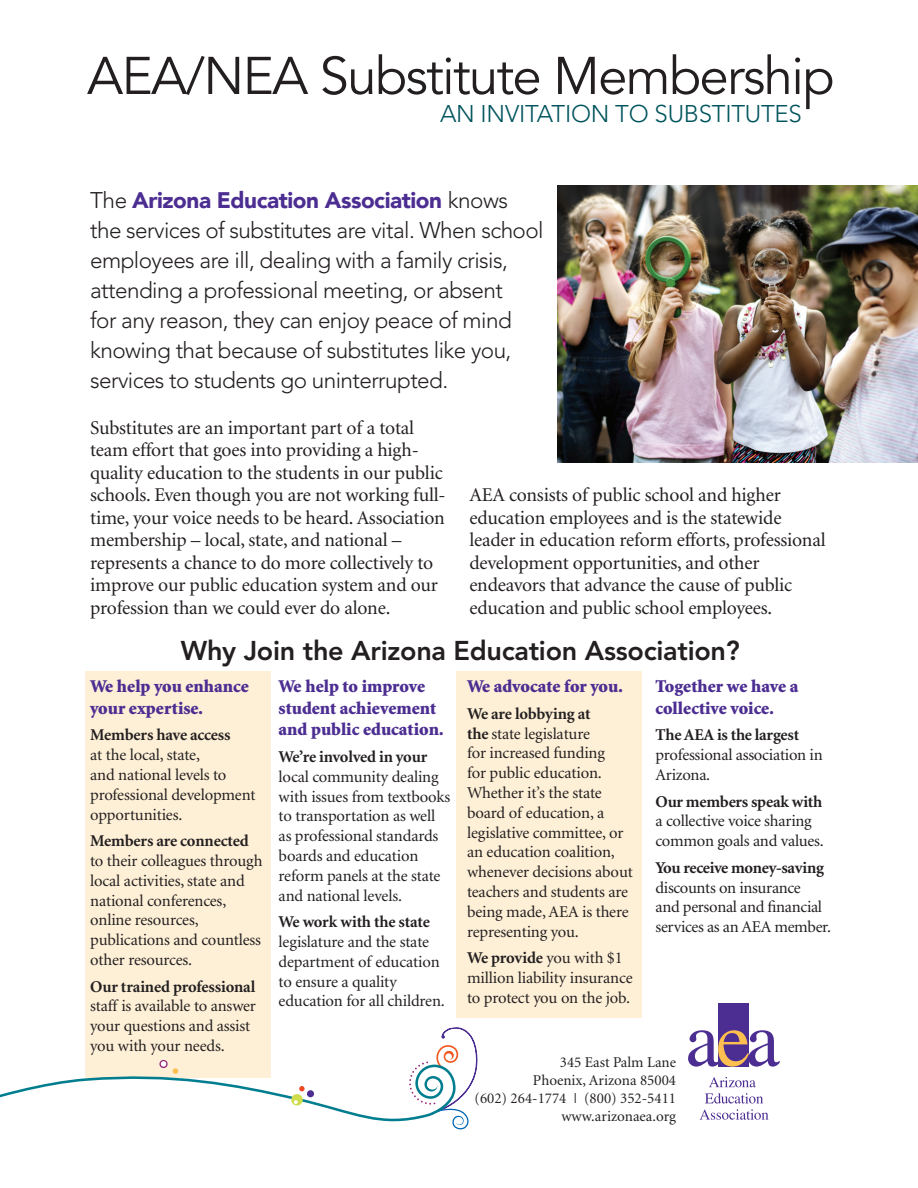
<style>
.page{position:relative;width:918px;height:1188px;background:#fff}
.page>*{position:absolute;margin:0;border:0;box-sizing:border-box;transform-origin:0 0}
.t1{font:52.5px "Avenir";letter-spacing:-.03em;color:#231f20}
.t2{font:800 27px "Avenir";letter-spacing:-.01em;color:#231f20}
.t3{font:300 24px "Avenir";letter-spacing:-.01em;color:#00545d}
.t4{font:300 22.5px/30px "Avenir";letter-spacing:-.025em;color:#231f20}
.t5{font:19.5px/22.5px "Minion";letter-spacing:-.01em;color:#231f20}
.t6{font:900 18px/21.6px "Minion";color:#4c2e92}
.t7{font:16.5px/19.8px "Minion";letter-spacing:-.01em;color:#231f20}
.t8{font:700 16.5px "Minion";letter-spacing:-.015em;color:#231f20}
.t9{font:15px/18px "Minion";color:#231f20;text-align:right}
.s1{font-weight:900;color:#4c2e92}
.s2{font-weight:700}
</style>
<div class="page">
<div style="left:85px;top:671px;width:186px;height:407px;background:#fef0d7"></div>
<div style="left:457px;top:671px;width:185px;height:347px;background:#fef0d7"></div>
<div style="left:718px;top:1003px;width:31px;height:63px;background:#4c2e92"></div>
<svg style="left:688px;top:1030px;width:92px;height:37px"></svg>
<svg style="left:709px;top:1077px;width:47px;height:10px"></svg>
<svg style="left:700px;top:1093px;width:69px;height:27px"></svg>
<img style="left:557px;top:185px;width:361px;height:277px">
<svg style="left:0;top:1027px;width:477px;height:103px"></svg>
<h1 class="t1" style="left:87px;top:46px;width:749px">AEA/NEA Substitute Membership</h1>
<h3 class="t3" style="left:440px;top:100px;width:363px">AN INVITATION TO SUBSTITUTES</h3>
<p class="t4" style="left:90px;top:185px;width:455px">The <span class="s1">Arizona Education Association</span> knows the services of substitutes are vital. When school employees are ill, dealing with a family crisis, attending a professional meeting, or absent<br>for any reason, they can enjoy peace of mind knowing that because of substitutes like you, services to students go uninterrupted.</p>
<p class="t5" style="left:90px;top:417px;width:357px">Substitutes are an important part of a total team effort that goes into providing a high&shy;quality education to the students in our public schools. Even though you are not working full&shy;time, your voice needs to be heard. Association membership – local, state, and national – represents a chance to do more collectively to improve our public education system and our profession than we could ever do alone.</p>
<p class="t5" style="left:469px;top:484px;width:358px">AEA consists of public school and higher education employees and is the statewide leader in education reform efforts, professional development opportunities, and other endeavors that advance the cause of public education and public school employees.</p>
<h2 class="t2" style="left:181px;top:634px;width:561px">Why Join the Arizona Education Association?</h2>
<p class="t6" style="left:90px;top:676px;width:160px">We help you enhance your expertise.</p>
<p class="t8" style="left:90px;top:727px;width:142px">Members have access</p>
<p class="t7" style="left:90px;top:746px;width:167px">at the local, state,<br>and national levels to professional development opportunities.</p>
<p class="t8" style="left:90px;top:832px;width:160px">Members are connected</p>
<p class="t7" style="left:90px;top:851px;width:174px">to their colleagues through local activities, state and national conferences, online resources, publications and countless other resources.</p>
<p class="t8" style="left:90px;top:978px;width:167px">Our trained professional</p>
<p class="t7" style="left:90px;top:997px;width:167px">staff is available to answer your questions and assist you with your needs.</p>
<p class="t6" style="left:279px;top:676px;width:166px">We help to improve student achievement and public education.</p>
<p class="t8" style="left:279px;top:748px;width:150px">We’re involved in your</p>
<p class="t7" style="left:279px;top:767px;width:173px">local community dealing with issues from textbooks to transportation as well as professional standards boards and education reform panels at the state and national levels.</p>
<p class="t8" style="left:279px;top:913px;width:153px">We work with the state</p>
<p class="t7" style="left:279px;top:932px;width:168px">legislature and the state department of education to ensure a quality education for all children.</p>
<p class="t6" style="left:467px;top:676px;width:157px">We advocate for you.</p>
<p class="t7" style="left:467px;top:704px;width:167px"><span class="s2">We are lobbying at<br>the</span> state legislature<br>for increased funding<br>for public education.<br>Whether it’s the state board of education, a legislative committee, or an education coalition, whenever decisions about teachers and students are being made, AEA is there representing you.</p>
<p class="t7" style="left:467px;top:949px;width:167px"><span class="s2">We provide</span> you with $1 million liability insurance to protect you on the job.</p>
<p class="t6" style="left:656px;top:676px;width:144px">Together we have a collective voice.</p>
<p class="t8" style="left:656px;top:727px;width:145px">The AEA is the largest</p>
<p class="t7" style="left:656px;top:746px;width:169px">professional association in<br>Arizona.</p>
<p class="t8" style="left:656px;top:793px;width:168px">Our members speak with</p>
<p class="t7" style="left:656px;top:812px;width:170px">a collective voice sharing common goals and values.</p>
<p class="t8" style="left:656px;top:859px;width:170px">You receive money-saving</p>
<p class="t7" style="left:656px;top:878px;width:177px">discounts on insurance<br>and personal and financial services as an AEA member.</p>
<p class="t9" style="left:474px;top:1053px;width:203px">345 East Palm Lane<br>Phoenix, Arizona 85004<br>(602) 264-1774 | (800) 352-5411 www.arizonaea.org</p>
</div>
